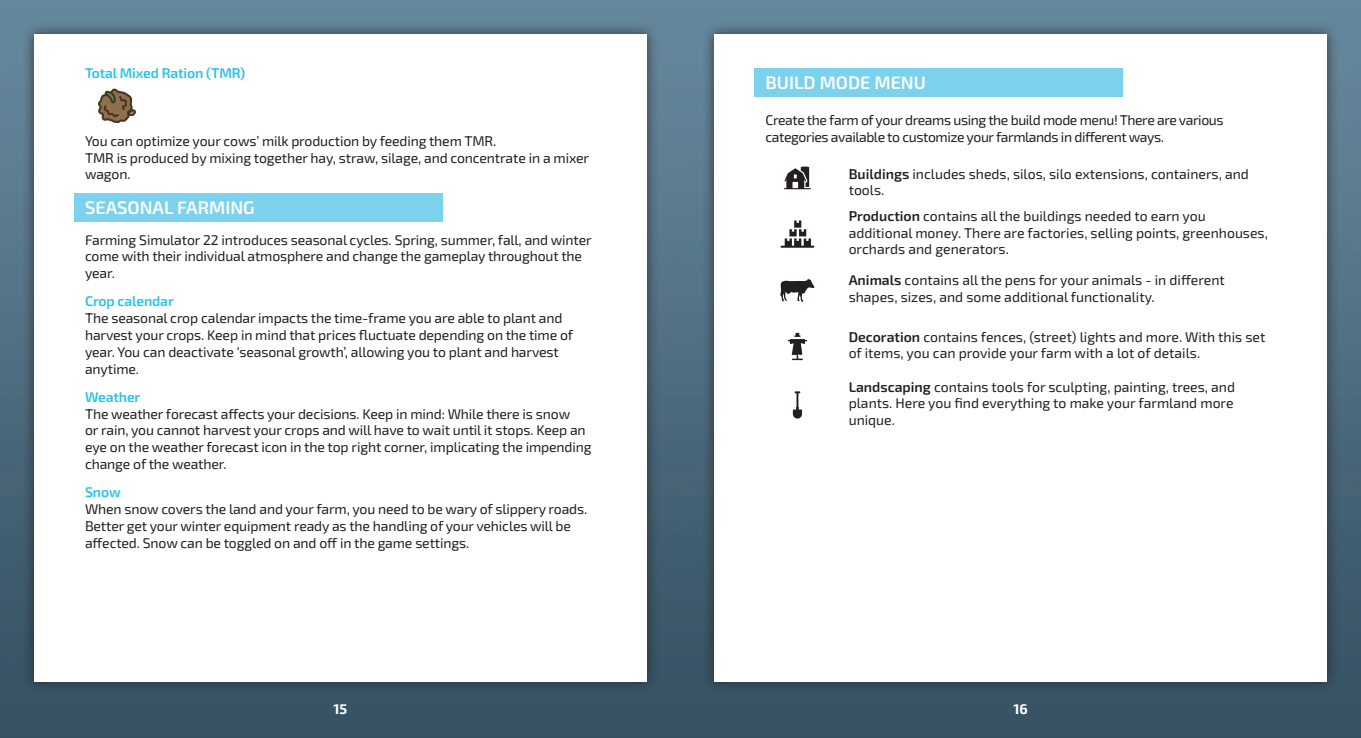
<style>
.page{position:relative;width:1361px;height:738px;background:#fff}
.page>*{position:absolute;margin:0;border:0;box-sizing:border-box;transform-origin:0 0}
.Headline{font:600 18px "Exo 2";color:#fff}
.Basic{font:14px/16.8px "Exo 2";letter-spacing:-.01em;color:#231f20}
.Basic-2{font:14px/16.8px "Exo 2";letter-spacing:-.03em;color:#231f20}
.Basic-3{font:600 14px "Exo 2";letter-spacing:-.01em;color:#27c2eb}
.t1{font:700 14px "Exo 2";color:#fff}
.s1{font-weight:600;color:#27c2eb}
.s2{font-weight:600}
</style>
<div class="page">
<img style="left:0;top:0;width:1361px;height:737px">
<div style="left:21px;top:21px;width:639px;height:672px;background:#231f20;opacity:.75"></div>
<div style="left:34px;top:34px;width:612px;height:646px;background:#fff"></div>
<div style="left:701px;top:21px;width:639px;height:672px;background:#231f20;opacity:.75"></div>
<div style="left:714px;top:34px;width:613px;height:646px;background:#fff"></div>
<svg style="left:98px;top:88px;width:38px;height:35px"></svg>
<div style="left:74px;top:193px;width:368px;height:29px;background:#7cd2ec"></div>
<div style="left:754px;top:68px;width:369px;height:28px;background:#7cd2ec"></div>
<svg style="left:784px;top:166px;width:27px;height:23px"></svg>
<svg style="left:780px;top:220px;width:34px;height:27px"></svg>
<svg style="left:780px;top:279px;width:34px;height:22px"></svg>
<svg style="left:788px;top:335px;width:19px;height:25px"></svg>
<svg style="left:793px;top:391px;width:9px;height:27px"></svg>
<p class="Basic-3" style="left:85px;top:63px;width:162px">Total Mixed Ration (TMR)</p>
<p class="Basic" style="left:85px;top:132px;width:505px">You can optimize your cows’ milk production by feeding them TMR.<br>TMR is produced by mixing together hay, straw, silage, and concentrate in a mixer wagon.</p>
<p class="Headline" style="left:85px;top:195px;width:171px">SEASONAL FARMING</p>
<p class="Basic" style="left:85px;top:230px;width:508px">Farming Simulator 22 introduces seasonal cycles. Spring, summer, fall, and winter come with their individual atmosphere and change the gameplay throughout the year.</p>
<p class="Basic" style="left:85px;top:292px;width:489px"><span class="s1">Crop calendar<br></span>The seasonal crop calendar impacts the time-frame you are able to plant and harvest your crops. Keep in mind that prices fluctuate depending on the time of year. You can deactivate ‘seasonal growth’, allowing you to plant and harvest anytime.</p>
<p class="Basic" style="left:85px;top:387px;width:508px"><span class="s1">Weather<br></span>The weather forecast affects your decisions. Keep in mind: While there is snow<br>or rain, you cannot harvest your crops and will have to wait until it stops. Keep an eye on the weather forecast icon in the top right corner, implicating the impending change of the weather.</p>
<p class="Basic" style="left:85px;top:483px;width:504px"><span class="s1">Snow<br></span>When snow covers the land and your farm, you need to be wary of slippery roads.<br>Better get your winter equipment ready as the handling of your vehicles will be affected. Snow can be toggled on and off in the game settings.</p>
<p class="Headline" style="left:765px;top:70px;width:162px">BUILD MODE MENU</p>
<p class="Basic-2" style="left:765px;top:111px;width:459px">Create the farm of your dreams using the build mode menu! There are various categories available to customize your farmlands in different ways.</p>
<p class="Basic" style="left:848px;top:165px;width:402px"><span class="s2">Buildings</span> includes sheds, silos, silo extensions, containers, and tools.</p>
<p class="Basic" style="left:848px;top:207px;width:421px"><span class="s2">Production</span> contains all the buildings needed to earn you additional money. There are factories, selling points, greenhouses, orchards and generators.</p>
<p class="Basic" style="left:848px;top:271px;width:378px"><span class="s2">Animals</span> contains all the pens for your animals - in different shapes, sizes, and some additional functionality.</p>
<p class="Basic" style="left:848px;top:327px;width:418px"><span class="s2">Decoration</span> contains fences, (street) lights and more. With this set of items, you can provide your farm with a lot of details.</p>
<p class="Basic" style="left:848px;top:377px;width:388px;text-align:justify"><span class="s2">Landscaping</span> contains tools for sculpting, painting, trees, and plants. Here you find everything to make your farmland more unique.</p>
<p class="t1" style="left:333px;top:698px;width:15px">15</p>
<p class="t1" style="left:1013px;top:698px;width:16px">16</p>
</div>
